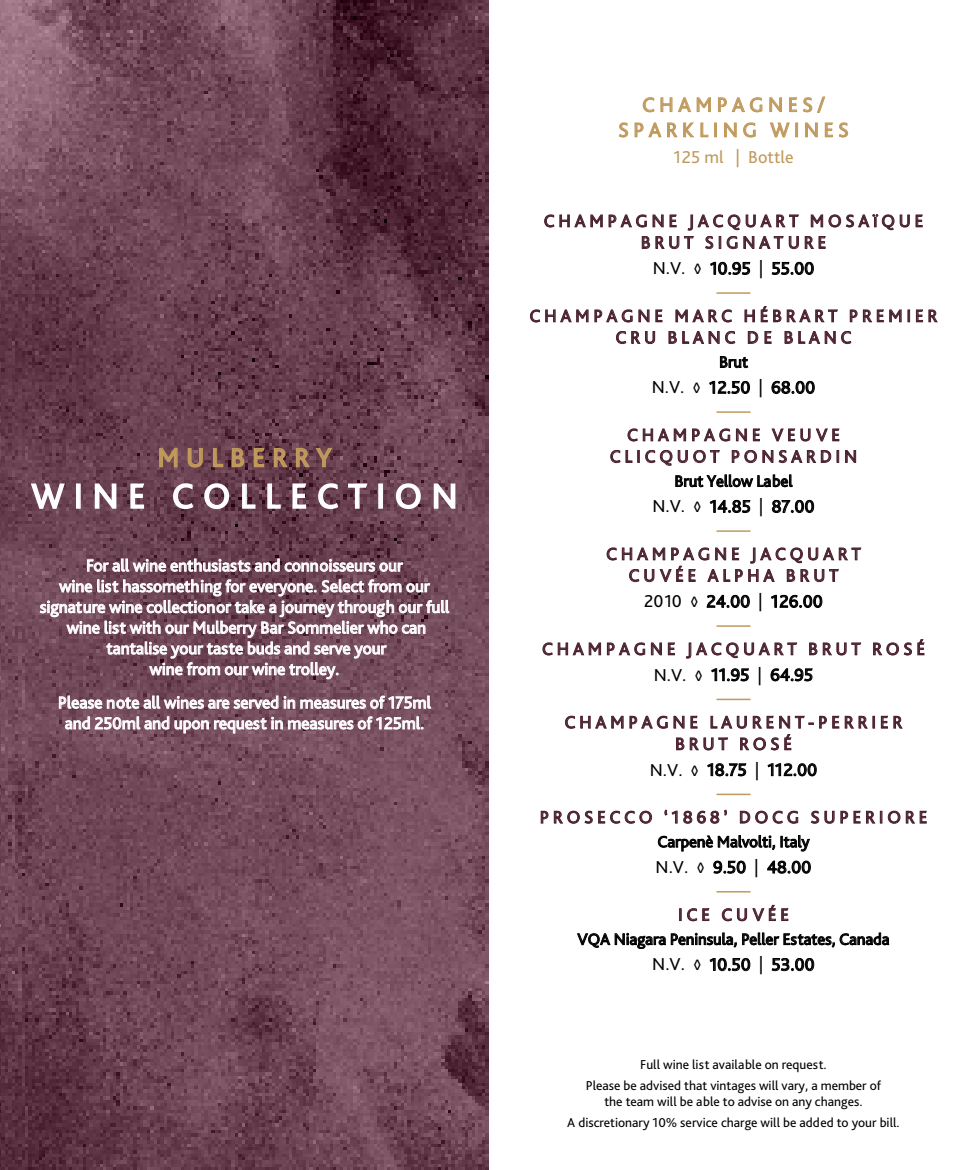
<style>
.page{position:relative;width:978px;height:1170px;background:#fff}
.page>*{position:absolute;margin:0;border:0;box-sizing:border-box;transform-origin:0 0}
.t1{font:36px "Bliss Pro";letter-spacing:.265em;color:#fff}
.t2{font:27px "Bliss Pro";letter-spacing:.265em;color:#c09a5d}
.t3{font:21px/25.2px "Bliss Pro";letter-spacing:.215em;color:#c09a5d;text-align:center}
.t4{font:18px/21.6px "Bliss Pro";letter-spacing:.215em;color:#4a2130;text-align:center}
.t5{font:18px "Bliss Pro";color:#000}
.t6{font:18px "Bliss Pro";color:#c09a5d}
.t7{font:17.25px/20.7px "Bliss Pro";color:#fff;text-align:center}
.t8{font:16.5px "Bliss Pro";color:#000}
.t9{font:13.5px/20.4px "Bliss Pro";color:#000;text-align:center}
</style>
<div class="page">
<img style="left:0;top:0;width:489px;height:1169px">
<svg style="left:158px;top:446px;width:20px;height:22px"></svg>
<svg style="left:187px;top:447px;width:17px;height:21px"></svg>
<svg style="left:212px;top:447px;width:12px;height:21px"></svg>
<svg style="left:231px;top:447px;width:14px;height:21px"></svg>
<svg style="left:253px;top:447px;width:13px;height:21px"></svg>
<svg style="left:273px;top:447px;width:16px;height:21px"></svg>
<svg style="left:295px;top:447px;width:39px;height:21px"></svg>
<svg style="left:30px;top:482px;width:36px;height:34px"></svg>
<div style="left:76px;top:483px;width:5px;height:25px;border:2px solid #fff"></div>
<svg style="left:94px;top:482px;width:23px;height:28px"></svg>
<svg style="left:130px;top:482px;width:15px;height:27px"></svg>
<svg style="left:172px;top:482px;width:22px;height:28px"></svg>
<svg style="left:204px;top:482px;width:26px;height:28px"></svg>
<svg style="left:241px;top:482px;width:15px;height:27px"></svg>
<svg style="left:267px;top:482px;width:14px;height:27px"></svg>
<svg style="left:292px;top:482px;width:15px;height:27px"></svg>
<svg style="left:317px;top:482px;width:22px;height:28px"></svg>
<svg style="left:347px;top:482px;width:22px;height:27px"></svg>
<div style="left:378px;top:483px;width:5px;height:25px;border:2px solid #fff"></div>
<svg style="left:395px;top:482px;width:27px;height:28px"></svg>
<svg style="left:433px;top:482px;width:23px;height:28px"></svg>
<svg style="left:87px;top:558px;width:316px;height:13px;background:#9b808a"></svg>
<svg style="left:40px;top:579px;width:409px;height:100px;background:#8b6a76"></svg>
<svg style="left:59px;top:695px;width:219px;height:13px;background:#a38992"></svg>
<svg style="left:284px;top:696px;width:11px;height:12px"></svg>
<svg style="left:301px;top:695px;width:130px;height:13px;background:#a58a94"></svg>
<svg style="left:65px;top:716px;width:104px;height:13px"></svg>
<svg style="left:175px;top:716px;width:248px;height:17px;background:#9d808b"></svg>
<svg style="left:642px;top:97px;width:69px;height:16px"></svg>
<svg style="left:718px;top:97px;width:45px;height:16px"></svg>
<svg style="left:769px;top:97px;width:13px;height:16px"></svg>
<svg style="left:789px;top:96px;width:37px;height:17px"></svg>
<svg style="left:618px;top:122px;width:10px;height:16px"></svg>
<svg style="left:634px;top:122px;width:75px;height:16px"></svg>
<div style="left:714px;top:123px;width:3px;height:14px;border:1px solid #c09a5d"></div>
<svg style="left:724px;top:122px;width:13px;height:16px"></svg>
<svg style="left:743px;top:122px;width:13px;height:16px"></svg>
<svg style="left:770px;top:122px;width:20px;height:16px"></svg>
<div style="left:795px;top:123px;width:3px;height:14px;border:1px solid #c09a5d"></div>
<svg style="left:805px;top:122px;width:13px;height:16px"></svg>
<svg style="left:825px;top:122px;width:23px;height:16px"></svg>
<svg style="left:544px;top:214px;width:379px;height:35px"></svg>
<svg style="left:710px;top:262px;width:40px;height:13px"></svg>
<svg style="left:772px;top:262px;width:42px;height:13px"></svg>
<hr style="left:716px;top:292px;width:34px;height:2px;background:#c09a5d">
<svg style="left:908px;top:309px;width:2px;height:13px"></svg>
<svg style="left:916px;top:309px;width:22px;height:13px"></svg>
<svg style="left:530px;top:309px;width:206px;height:35px"></svg>
<svg style="left:744px;top:306px;width:158px;height:38px"></svg>
<svg style="left:720px;top:356px;width:28px;height:12px"></svg>
<svg style="left:709px;top:381px;width:41px;height:13px"></svg>
<svg style="left:771px;top:381px;width:44px;height:13px"></svg>
<hr style="left:716px;top:411px;width:34px;height:2px;background:#c09a5d">
<svg style="left:610px;top:428px;width:246px;height:38px"></svg>
<svg style="left:676px;top:474px;width:117px;height:13px"></svg>
<svg style="left:710px;top:500px;width:40px;height:13px"></svg>
<svg style="left:772px;top:500px;width:42px;height:13px"></svg>
<hr style="left:716px;top:530px;width:34px;height:2px;background:#c09a5d">
<svg style="left:606px;top:547px;width:256px;height:36px"></svg>
<svg style="left:707px;top:595px;width:43px;height:13px"></svg>
<svg style="left:771px;top:595px;width:51px;height:13px"></svg>
<hr style="left:716px;top:625px;width:34px;height:1px;background:#c09a5d">
<svg style="left:542px;top:642px;width:59px;height:13px"></svg>
<svg style="left:607px;top:642px;width:38px;height:13px"></svg>
<svg style="left:651px;top:642px;width:11px;height:13px"></svg>
<svg style="left:668px;top:642px;width:7px;height:13px"></svg>
<svg style="left:686px;top:642px;width:112px;height:16px"></svg>
<svg style="left:809px;top:642px;width:53px;height:13px"></svg>
<svg style="left:873px;top:639px;width:52px;height:16px"></svg>
<svg style="left:711px;top:668px;width:38px;height:13px"></svg>
<svg style="left:771px;top:668px;width:42px;height:13px"></svg>
<hr style="left:716px;top:698px;width:34px;height:2px;background:#c09a5d">
<svg style="left:881px;top:715px;width:22px;height:13px"></svg>
<svg style="left:565px;top:715px;width:310px;height:35px"></svg>
<svg style="left:707px;top:763px;width:39px;height:13px"></svg>
<svg style="left:768px;top:763px;width:49px;height:13px"></svg>
<hr style="left:716px;top:793px;width:34px;height:2px;background:#c09a5d">
<svg style="left:540px;top:810px;width:112px;height:14px"></svg>
<svg style="left:664px;top:809px;width:63px;height:15px"></svg>
<svg style="left:740px;top:810px;width:58px;height:14px"></svg>
<svg style="left:811px;top:810px;width:71px;height:14px"></svg>
<svg style="left:888px;top:810px;width:39px;height:14px"></svg>
<svg style="left:658px;top:835px;width:117px;height:16px"></svg>
<svg style="left:781px;top:835px;width:29px;height:16px"></svg>
<svg style="left:713px;top:860px;width:33px;height:13px"></svg>
<svg style="left:767px;top:860px;width:44px;height:13px"></svg>
<hr style="left:716px;top:891px;width:34px;height:1px;background:#c09a5d">
<svg style="left:679px;top:908px;width:31px;height:13px"></svg>
<svg style="left:722px;top:904px;width:67px;height:18px"></svg>
<svg style="left:577px;top:932px;width:312px;height:16px"></svg>
<svg style="left:710px;top:958px;width:40px;height:13px"></svg>
<svg style="left:772px;top:958px;width:42px;height:13px"></svg>
<h2 class="t2" style="left:158px;top:440px;width:175px">MULBERRY</h2>
<h1 class="t1" style="left:31px;top:473px;width:428px">WINE COLLECTION</h1>
<p class="t7" style="left:40px;top:554px;width:411px">For all wine enthusiasts and connoisseurs our<br>wine list hassomething for everyone. Select from our signature wine collectionor take a journey through our full wine list with our Mulberry Bar Sommelier who can tantalise your taste buds and serve your<br>wine from our wine trolley.</p>
<p class="t7" style="left:58px;top:691px;width:375px">Please note all wines are served in measures of 175ml and 250ml and upon request in measures of 125ml.</p>
<p class="t3" style="left:618px;top:91px;width:232px">CHAMPAGNES/<br>SPARKLING WINES</p>
<p class="t6" style="left:673px;top:145px;width:122px">125 ml | Bottle</p>
<p class="t4" style="left:544px;top:210px;width:381px">CHAMPAGNE JACQUART MOSAïQUE<br>BRUT SIGNATURE</p>
<p class="t5" style="left:653px;top:257px;width:163px">N.V. ◊ 10.95 | 55.00</p>
<p class="t4" style="left:530px;top:304px;width:409px">CHAMPAGNE MARC HÉBRART PREMIER<br>CRU BLANC DE BLANC</p>
<p class="t8" style="left:719px;top:352px;width:30px">Brut</p>
<p class="t5" style="left:652px;top:376px;width:165px">N.V. ◊ 12.50 | 68.00</p>
<p class="t4" style="left:610px;top:423px;width:249px">CHAMPAGNE VEUVE<br>CLICQUOT PONSARDIN</p>
<p class="t8" style="left:674px;top:470px;width:120px">Brut Yellow Label</p>
<p class="t5" style="left:652px;top:495px;width:164px">N.V. ◊ 14.85 | 87.00</p>
<p class="t4" style="left:606px;top:542px;width:256px">CHAMPAGNE JACQUART<br>CUVÉE ALPHA BRUT</p>
<p class="t5" style="left:644px;top:590px;width:180px">2010 ◊ 24.00 | 126.00</p>
<p class="t4" style="left:542px;top:637px;width:384px">CHAMPAGNE JACQUART BRUT ROSÉ</p>
<p class="t5" style="left:654px;top:663px;width:161px">N.V. ◊ 11.95 | 64.95</p>
<p class="t4" style="left:565px;top:711px;width:339px">CHAMPAGNE LAURENT-PERRIER<br>BRUT ROSÉ</p>
<p class="t5" style="left:650px;top:758px;width:169px">N.V. ◊ 18.75 | 112.00</p>
<p class="t4" style="left:540px;top:805px;width:389px">PROSECCO ‘1868’ DOCG SUPERIORE</p>
<p class="t8" style="left:657px;top:831px;width:154px">Carpenè Malvolti, Italy</p>
<p class="t5" style="left:656px;top:855px;width:157px">N.V. ◊ 9.50 | 48.00</p>
<p class="t4" style="left:678px;top:903px;width:112px">ICE CUVÉE</p>
<p class="t8" style="left:577px;top:928px;width:314px">VQA Niagara Peninsula, Peller Estates, Canada</p>
<p class="t5" style="left:652px;top:953px;width:164px">N.V. ◊ 10.50 | 53.00</p>
<p class="t9" style="left:586px;top:1054px;width:297px">Full wine list available on request.<br>Please be advised that vintages will vary, a member of</p>
<p class="t9" style="left:567px;top:1090px;width:334px">the team will be able to advise on any changes.<br>A discretionary 10% service charge will be added to your bill.</p>
</div>
